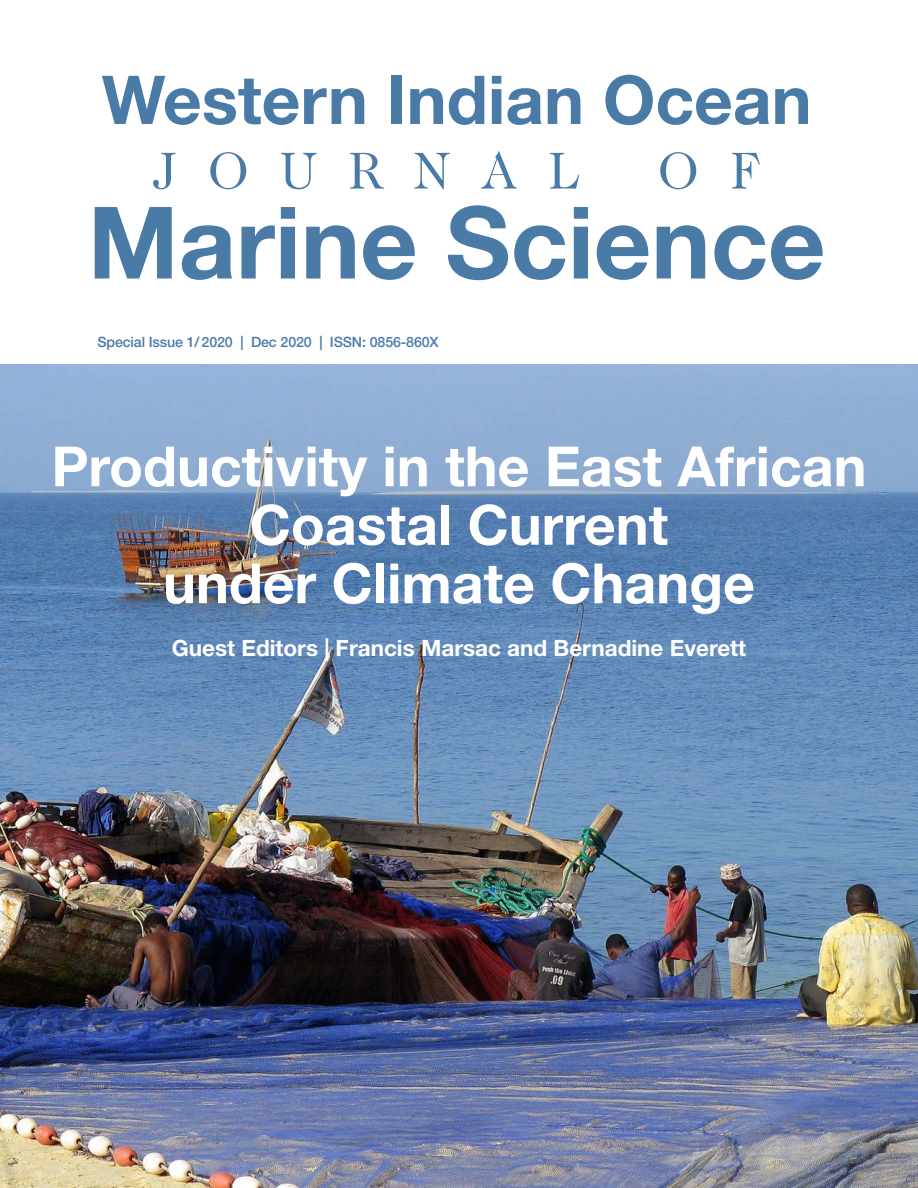
<style>
.page{position:relative;width:918px;height:1188px;background:#fff}
.page>*{position:absolute;margin:0;border:0;box-sizing:border-box;transform-origin:0 0}
.t1{font:700 100.05px "Helvetica Neue LT Std";color:#4a7ba7}
.t2{font:700 67.5px "Helvetica Neue LT Std";color:#4a7ba7}
.t3{font:700 55.5px/58.5px "Helvetica Neue LT Std";color:#fff;text-align:center}
.t4{font:52.5px "Caslon 224 Std";letter-spacing:.6em;color:#4a7ba7}
.t5{font:700 22.5px "Helvetica Neue LT Std";color:#fff}
.t6{font:500 14.25px "Helvetica Neue LT Std";letter-spacing:-.01em;color:#4a7ba7}
</style>
<div class="page">
<img style="left:0;top:364px;width:918px;height:824px">
<p class="t2" style="left:102px;top:58px;width:711px">Western Indian Ocean</p>
<p class="t4" style="left:153px;top:140px;width:429px">JOURNAL</p>
<p class="t4" style="left:658px;top:140px;width:104px">O F</p>
<p class="t1" style="left:88px;top:181px;width:739px">Marine Science</p>
<p class="t6" style="left:97px;top:333px;width:343px">Special Issue 1/ 2020 | Dec 2020 | ISSN: 0856-860X</p>
<p class="t3" style="left:51px;top:436px;width:817px">Productivity in the East African<br>Coastal Current<br>under Climate Change</p>
<p class="t5" style="left:172px;top:634px;width:576px">Guest Editors | Francis Marsac and Bernadine Everett</p>
</div>
